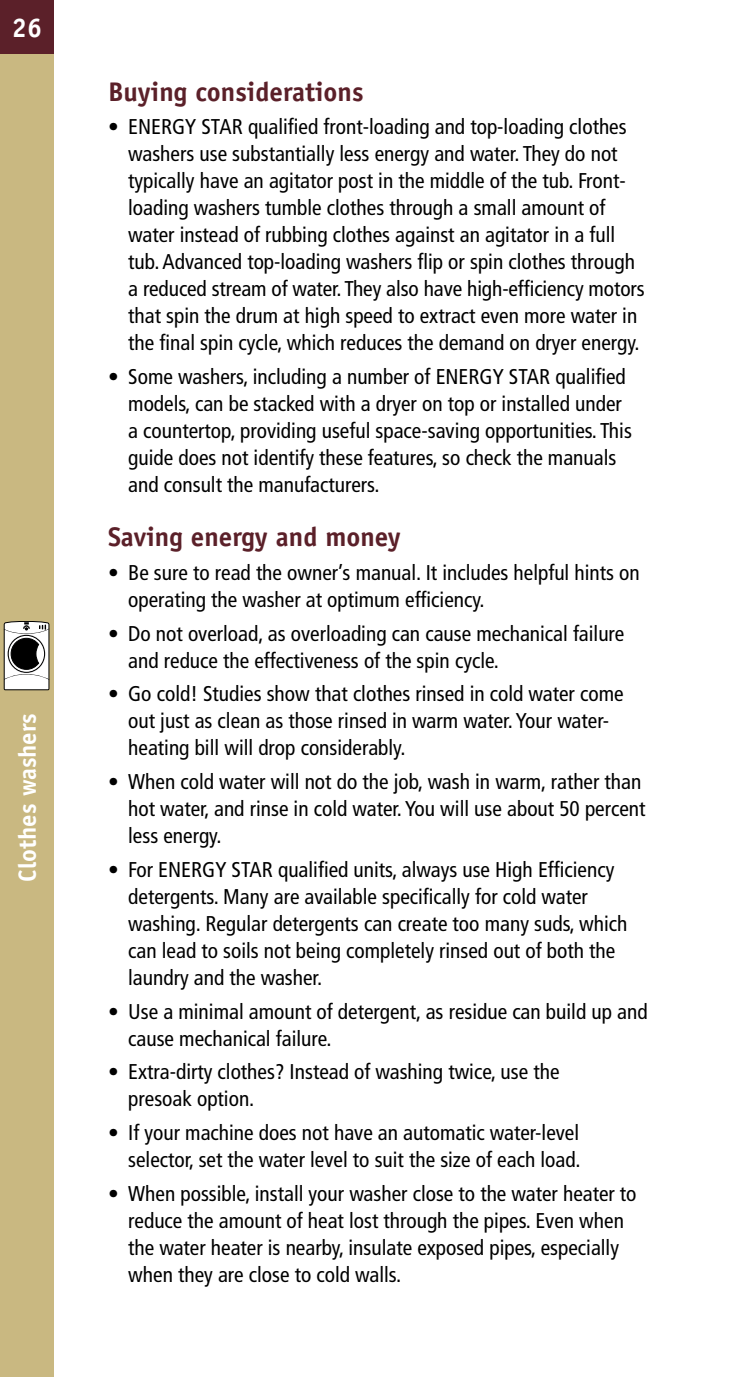
<style>
.page{position:relative;width:729px;height:1377px;background:#fff}
.page>*{position:absolute;margin:0;border:0;box-sizing:border-box;transform-origin:0 0}
.t1{font:700 27px "Officina Sans Std";color:#5b2029}
.t2{font:700 27px "Officina Sans Std";color:#fff}
.t3{font:700 24.75px "Officina Sans Std";color:#fff}
.t4{font:condensed 21.38px/27px "Frutiger LT Std";color:#000}
</style>
<div class="page">
<div style="left:0;top:0;width:54px;height:1377px;background:#c9b881"></div>
<div style="left:0;top:0;width:54px;height:54px;background:#5b2029"></div>
<svg style="left:4px;top:621px;width:45px;height:69px;background:#a4a4a4"></svg>
<p class="t2" style="left:12px;top:11px;width:32px">26</p>
<p class="t3" style="left:12px;top:882px;width:170px;rotate:-90deg">Clothes washers</p>
<h3 class="t1" style="left:108px;top:75px;width:257px">Buying considerations</h3>
<p class="t4" style="left:128px;top:114px;width:518px;text-indent:-20px">• ENERGY STAR qualified front-loading and top-loading clothes washers use substantially less energy and water. They do not typically have an agitator post in the middle of the tub. Front&shy;loading washers tumble clothes through a small amount of water instead of rubbing clothes against an agitator in a full tub. Advanced top-loading washers flip or spin clothes through a reduced stream of water. They also have high-efficiency motors that spin the drum at high speed to extract even more water in the final spin cycle, which reduces the demand on dryer energy.</p>
<p class="t4" style="left:128px;top:363px;width:505px;text-indent:-20px">• Some washers, including a number of ENERGY STAR qualified models, can be stacked with a dryer on top or installed under a countertop, providing useful space-saving opportunities. This guide does not identify these features, so check the manuals and consult the manufacturers.</p>
<h3 class="t1" style="left:108px;top:520px;width:294px">Saving energy and money</h3>
<p class="t4" style="left:128px;top:559px;width:513px;text-indent:-20px">• Be sure to read the owner’s manual. It includes helpful hints on operating the washer at optimum efficiency.</p>
<p class="t4" style="left:128px;top:620px;width:498px;text-indent:-20px">• Do not overload, as overloading can cause mechanical failure and reduce the effectiveness of the spin cycle.</p>
<p class="t4" style="left:128px;top:681px;width:497px;text-indent:-20px">• Go cold! Studies show that clothes rinsed in cold water come out just as clean as those rinsed in warm water. Your water&shy;heating bill will drop considerably.</p>
<p class="t4" style="left:128px;top:768px;width:519px;text-indent:-20px">• When cold water will not do the job, wash in warm, rather than hot water, and rinse in cold water. You will use about 50 percent less energy.</p>
<p class="t4" style="left:128px;top:856px;width:501px;text-indent:-20px">• For ENERGY STAR qualified units, always use High Efficiency detergents. Many are available specifically for cold water washing. Regular detergents can create too many suds, which can lead to soils not being completely rinsed out of both the laundry and the washer.</p>
<p class="t4" style="left:128px;top:998px;width:521px;text-indent:-20px">• Use a minimal amount of detergent, as residue can build up and cause mechanical failure.</p>
<p class="t4" style="left:128px;top:1059px;width:433px;text-indent:-20px">• Extra-dirty clothes? Instead of washing twice, use the presoak option.</p>
<p class="t4" style="left:108px;top:1119px;width:474px;text-align:right">• If your machine does not have an automatic water-level selector, set the water level to suit the size of each load.</p>
<p class="t4" style="left:128px;top:1180px;width:510px;text-indent:-20px">• When possible, install your washer close to the water heater to reduce the amount of heat lost through the pipes. Even when the water heater is nearby, insulate exposed pipes, especially when they are close to cold walls.</p>
</div>
